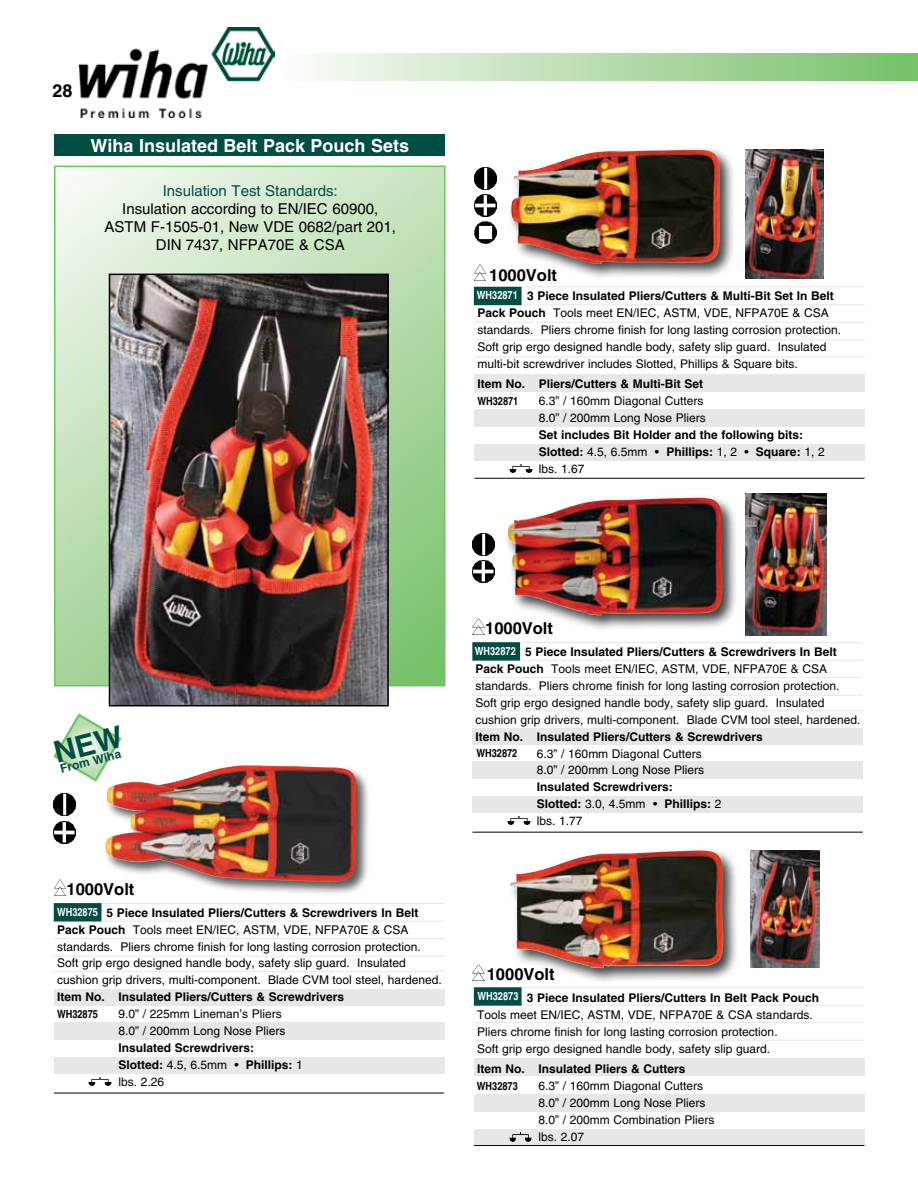
<style>
.page{position:relative;width:918px;height:1188px;background:#fff}
.page>*{position:absolute;margin:0;border:0;box-sizing:border-box;transform-origin:0 0}
.t1{font:700 18px "Helvetica";color:#fff}
.t2{font:700 18px "Helvetica";color:#000}
.t3{font:700 16.5px "Helvetica";color:#000}
.t4{font:15px/18px "Helvetica";color:#000;text-align:center}
.t5{font:15px "Helvetica";color:#004d43}
.t6{font:12px/17px "Helvetica";color:#000}
.t7{font:700 12px/17px "Helvetica";color:#000}
.t8{font:700 12px "Helvetica";color:#004d43}
.t9{font:700 condensed 11.25px "Helvetica";color:#fff}
.t10{font:700 condensed 11.25px "Helvetica";color:#000}
.s1{font-weight:700}
.s2{font-weight:400}
</style>
<div class="page">
<div style="left:103px;top:763px;width:267px;height:132px;background:#000;opacity:.65"></div>
<img style="left:105px;top:765px;width:252px;height:117px">
<div style="left:278px;top:53px;width:640px;height:27px;background:linear-gradient(to right,#fdfcfa,#75c067)"></div>
<img style="left:80px;top:27px;width:195px;height:91px">
<div style="left:507px;top:146px;width:229px;height:134px;background:#000;opacity:.75"></div>
<img style="left:511px;top:150px;width:209px;height:114px">
<img style="left:474px;top:167px;width:22px;height:22px">
<img style="left:474px;top:194px;width:22px;height:22px">
<div style="left:474px;top:374px;width:391px;height:18px;background:#e6e7e8"></div>
<div style="left:474px;top:409px;width:391px;height:18px;background:#e6e7e8"></div>
<div style="left:474px;top:444px;width:391px;height:16px;background:#e6e7e8"></div>
<hr style="left:474px;top:286px;width:390px;height:1px;background:#e6e7e8">
<hr style="left:474px;top:304px;width:391px;height:1px;background:#e6e7e8">
<hr style="left:474px;top:322px;width:391px;height:1px;background:#e6e7e8">
<hr style="left:474px;top:340px;width:391px;height:1px;background:#e6e7e8">
<hr style="left:474px;top:357px;width:391px;height:1px;background:#e6e7e8">
<hr style="left:474px;top:478px;width:391px;height:1px;background:#000">
<img style="left:509px;top:464px;width:23px;height:8px">
<svg style="left:481px;top:221px;width:16px;height:16px"></svg>
<img style="left:474px;top:222px;width:22px;height:22px">
<img style="left:746px;top:149px;width:77px;height:129px">
<div style="left:504px;top:493px;width:235px;height:138px;background:#000;opacity:.75"></div>
<img style="left:508px;top:498px;width:215px;height:118px">
<img style="left:472px;top:533px;width:22px;height:22px">
<img style="left:473px;top:560px;width:22px;height:22px">
<div style="left:472px;top:728px;width:391px;height:16px;background:#e6e7e8"></div>
<div style="left:472px;top:762px;width:391px;height:17px;background:#e6e7e8"></div>
<div style="left:472px;top:796px;width:391px;height:17px;background:#e6e7e8"></div>
<hr style="left:472px;top:642px;width:391px;height:1px;background:#e6e7e8">
<hr style="left:472px;top:660px;width:391px;height:1px;background:#e6e7e8">
<hr style="left:472px;top:677px;width:391px;height:1px;background:#e6e7e8">
<hr style="left:472px;top:695px;width:391px;height:1px;background:#e6e7e8">
<hr style="left:472px;top:710px;width:391px;height:1px;background:#e6e7e8">
<hr style="left:472px;top:832px;width:391px;height:1px;background:#000">
<img style="left:507px;top:816px;width:23px;height:9px">
<img style="left:746px;top:493px;width:81px;height:142px">
<div style="left:506px;top:846px;width:233px;height:138px;background:#000;opacity:.75"></div>
<img style="left:510px;top:850px;width:213px;height:118px">
<div style="left:474px;top:1058px;width:390px;height:18px;background:#e6e7e8"></div>
<div style="left:474px;top:1095px;width:390px;height:17px;background:#e6e7e8"></div>
<div style="left:474px;top:1129px;width:390px;height:17px;background:#e6e7e8"></div>
<hr style="left:474px;top:987px;width:390px;height:1px;background:#e6e7e8">
<hr style="left:474px;top:1005px;width:390px;height:1px;background:#e6e7e8">
<hr style="left:474px;top:1022px;width:390px;height:1px;background:#e6e7e8">
<hr style="left:474px;top:1040px;width:390px;height:1px;background:#e6e7e8">
<hr style="left:474px;top:1145px;width:390px;height:1px;background:#000">
<img style="left:509px;top:1133px;width:23px;height:8px">
<img style="left:750px;top:850px;width:70px;height:118px">
<img style="left:473px;top:619px;width:11px;height:15px">
<img style="left:474px;top:265px;width:12px;height:15px">
<img style="left:473px;top:965px;width:11px;height:15px">
<div style="left:474px;top:987px;width:48px;height:19px;background:#004d43;border:2px solid #004d43"></div>
<div style="left:472px;top:642px;width:48px;height:19px;background:#004d43;border:2px solid #004d43"></div>
<div style="left:474px;top:287px;width:48px;height:18px;background:#004d43"></div>
<div style="left:54px;top:134px;width:391px;height:22px;background:#004d43"></div>
<svg style="left:57px;top:169px;width:386px;height:514px;background:#c1e1b9"></svg>
<div style="left:54px;top:166px;width:392px;height:520px;border:2px solid #73c167"></div>
<img style="left:112px;top:277px;width:274px;height:426px">
<div style="left:109px;top:274px;width:280px;height:432px;border:2px solid #000"></div>
<img style="left:54px;top:794px;width:22px;height:22px">
<img style="left:54px;top:821px;width:22px;height:22px">
<div style="left:54px;top:989px;width:390px;height:16px;background:#e6e7e8"></div>
<div style="left:54px;top:1022px;width:390px;height:18px;background:#e6e7e8"></div>
<div style="left:54px;top:1057px;width:390px;height:17px;background:#e6e7e8"></div>
<hr style="left:54px;top:903px;width:390px;height:1px;background:#e6e7e8">
<hr style="left:54px;top:921px;width:390px;height:1px;background:#e6e7e8">
<hr style="left:54px;top:938px;width:390px;height:1px;background:#e6e7e8">
<hr style="left:54px;top:956px;width:390px;height:1px;background:#e6e7e8">
<hr style="left:54px;top:971px;width:390px;height:1px;background:#e6e7e8">
<hr style="left:54px;top:1093px;width:390px;height:1px;background:#000">
<img style="left:89px;top:1077px;width:23px;height:9px">
<img style="left:54px;top:880px;width:12px;height:15px">
<div style="left:54px;top:903px;width:47px;height:18px;background:#004d43;border:2px solid #004d43"></div>
<svg style="left:53px;top:713px;width:71px;height:70px"></svg>
<h1 class="t2" style="left:52px;top:79px;width:22px">28</h1>
<h1 class="t1" style="left:91px;top:135px;width:320px">Wiha Insulated Belt Pack Pouch Sets</h1>
<p class="t5" style="left:163px;top:182px;width:177px">Insulation Test Standards:</p>
<p class="t4" style="left:105px;top:200px;width:293px">Insulation according to EN/IEC 60900,<br>ASTM F-1505-01, New VDE 0682/part 201,<br>DIN 7437, NFPA70E &amp; CSA</p>
<h2 class="t3" style="left:489px;top:265px;width:69px">1000Volt</h2>
<p class="t9" style="left:477px;top:289px;width:43px">WH32871</p>
<p class="t6" style="left:477px;top:288px;width:365px;text-indent:50px"><span class="s1">3 Piece Insulated Pliers/Cutters &amp; Multi-Bit Set In Belt Pack Pouch</span> Tools meet EN/IEC, ASTM, VDE, NFPA70E &amp; CSA standards. Pliers chrome finish for long lasting corrosion protection.<br>Soft grip ergo designed handle body, safety slip guard. Insulated multi-bit screwdriver includes Slotted, Phillips &amp; Square bits.</p>
<p class="t7" style="left:477px;top:375px;width:227px">Item No. Pliers/Cutters &amp; Multi-Bit Set</p>
<p class="t6" style="left:539px;top:392px;width:169px">6.3” / 160mm Diagonal Cutters<br>8.0” / 200mm Long Nose Pliers</p>
<p class="t7" style="left:539px;top:426px;width:287px">Set includes Bit Holder and the following bits:<br>Slotted: <span class="s2">4.5, 6.5mm •</span> Phillips: <span class="s2">1, 2 •</span> Square: <span class="s2">1, 2 lbs. 1.67</span></p>
<p class="t10" style="left:477px;top:394px;width:43px">WH32871</p>
<p class="t8" style="left:59px;top:762px;width:64px;rotate:-14deg">From Wiha</p>
<h2 class="t3" style="left:67px;top:879px;width:69px">1000Volt</h2>
<p class="t6" style="left:57px;top:904px;width:386px;text-indent:50px"><span class="s1">5 Piece Insulated Pliers/Cutters &amp; Screwdrivers In Belt Pack Pouch</span> Tools meet EN/IEC, ASTM, VDE, NFPA70E &amp; CSA standards. Pliers chrome finish for long lasting corrosion protection.<br>Soft grip ergo designed handle body, safety slip guard. Insulated cushion grip drivers, multi-component. Blade CVM tool steel, hardened.</p>
<p class="t7" style="left:57px;top:989px;width:289px">Item No. Insulated Pliers/Cutters &amp; Screwdrivers</p>
<p class="t6" style="left:118px;top:1006px;width:169px">9.0” / 225mm Lineman’s Pliers<br>8.0” / 200mm Long Nose Pliers</p>
<p class="t7" style="left:118px;top:1039px;width:186px">Insulated Screwdrivers:<br>Slotted: <span class="s2">4.5, 6.5mm •</span> Phillips: <span class="s2">1 lbs. 2.26</span></p>
<p class="t9" style="left:57px;top:906px;width:43px">WH32875</p>
<p class="t10" style="left:57px;top:1007px;width:43px">WH32875</p>
<h2 class="t3" style="left:485px;top:619px;width:69px">1000Volt</h2>
<p class="t6" style="left:476px;top:643px;width:386px;text-indent:50px"><span class="s1">5 Piece Insulated Pliers/Cutters &amp; Screwdrivers In Belt Pack Pouch</span> Tools meet EN/IEC, ASTM, VDE, NFPA70E &amp; CSA standards. Pliers chrome finish for long lasting corrosion protection.<br>Soft grip ergo designed handle body, safety slip guard. Insulated cushion grip drivers, multi-component. Blade CVM tool steel, hardened.</p>
<p class="t7" style="left:476px;top:728px;width:289px">Item No. Insulated Pliers/Cutters &amp; Screwdrivers</p>
<p class="t6" style="left:537px;top:745px;width:169px">6.3” / 160mm Diagonal Cutters<br>8.0” / 200mm Long Nose Pliers</p>
<p class="t7" style="left:537px;top:779px;width:186px">Insulated Screwdrivers:<br>Slotted: <span class="s2">3.0, 4.5mm •</span> Phillips: <span class="s2">2 lbs. 1.77</span></p>
<p class="t9" style="left:475px;top:644px;width:43px">WH32872</p>
<p class="t10" style="left:476px;top:747px;width:43px">WH32872</p>
<h2 class="t3" style="left:487px;top:964px;width:69px">1000Volt</h2>
<p class="t9" style="left:477px;top:990px;width:43px">WH32873</p>
<p class="t7" style="left:527px;top:989px;width:294px">3 Piece Insulated Pliers/Cutters In Belt Pack Pouch</p>
<p class="t6" style="left:477px;top:1006px;width:337px">Tools meet EN/IEC, ASTM, VDE, NFPA70E &amp; CSA standards.<br>Pliers chrome finish for long lasting corrosion protection.<br>Soft grip ergo designed handle body, safety slip guard.</p>
<p class="t7" style="left:477px;top:1061px;width:210px">Item No. Insulated Pliers &amp; Cutters</p>
<p class="t6" style="left:539px;top:1078px;width:178px">6.3” / 160mm Diagonal Cutters<br>8.0” / 200mm Long Nose Pliers<br>8.0” / 200mm Combination Pliers lbs. 2.07</p>
<p class="t10" style="left:477px;top:1079px;width:43px">WH32873</p>
</div>
